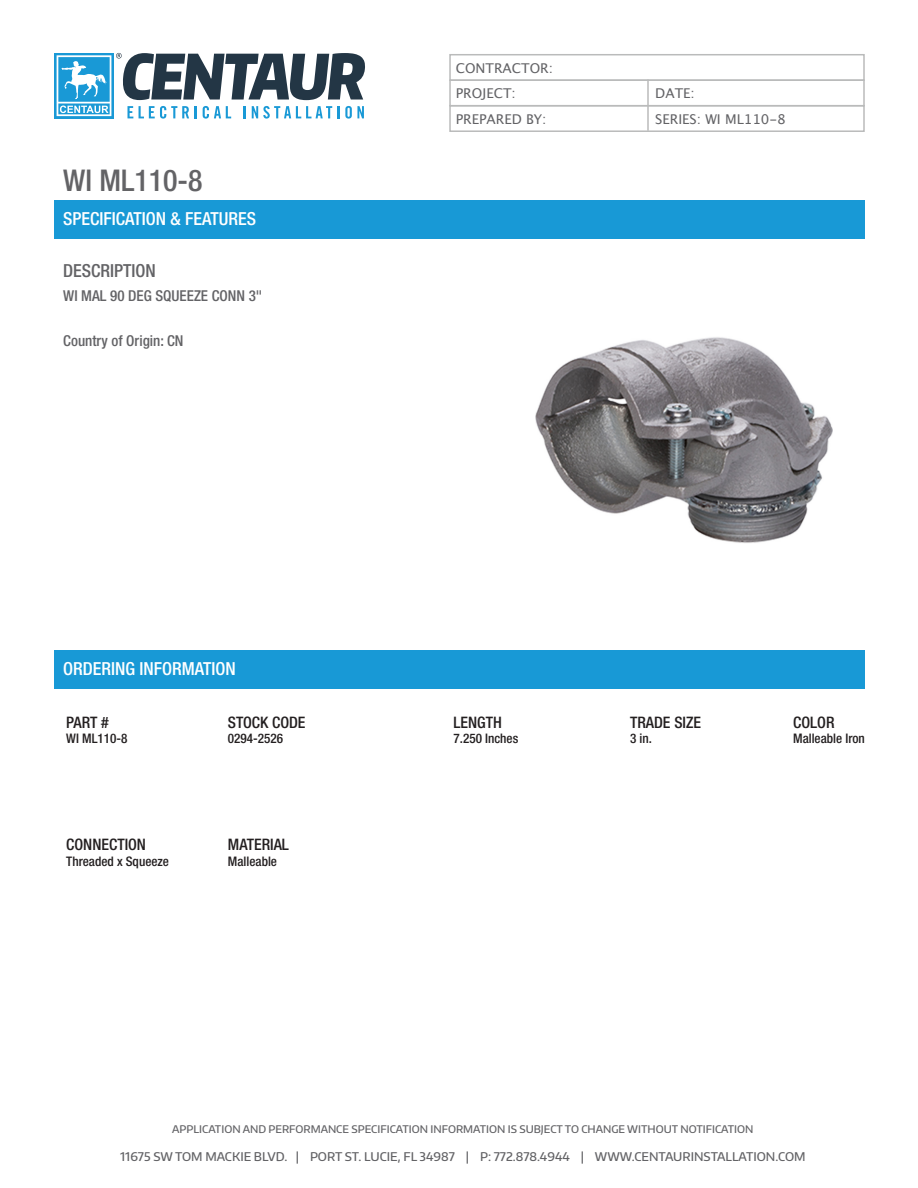
<style>
.page{position:relative;width:918px;height:1188px;background:#fff}
.page>*{position:absolute;margin:0;border:0;box-sizing:border-box;transform-origin:0 0}
.t1{font:500 condensed 30px "Helvetica Neue";color:#636366}
.t2{font:500 condensed 18px "Helvetica Neue";color:#fff}
.t3{font:500 condensed 18px "Helvetica Neue";color:#636366}
.t4{font:500 condensed 15.9px "Helvetica Neue";color:#231f20}
.t5{font:500 condensed 15px "Helvetica Neue";color:#636366}
.t6{font:13.5px "Lucida Grande";color:#636366}
.t7{font:500 condensed 13.2px "Helvetica Neue";color:#231f20}
.t8{font:500 12px "Encode Sans Normal";color:#636366}
.t9{font:500 10.5px "Encode Sans Normal";color:#636366}
</style>
<div class="page">
<svg style="left:54px;top:53px;width:3px;height:65px"></svg>
<svg style="left:57px;top:53px;width:308px;height:65px"></svg>
<div style="left:449px;top:54px;width:416px;height:27px;border:2px solid #babbbb"></div>
<div style="left:449px;top:79px;width:416px;height:27px;border:2px solid #babbbb"></div>
<hr style="left:647px;top:80px;width:2px;height:25px;background:#babbbb">
<div style="left:449px;top:105px;width:416px;height:27px;border:2px solid #babbbb"></div>
<hr style="left:647px;top:106px;width:2px;height:24px;background:#babbbb">
<div style="left:54px;top:200px;width:811px;height:39px;background:#1899d6"></div>
<div style="left:54px;top:650px;width:811px;height:39px;background:#1899d6"></div>
<img style="left:535px;top:337px;width:297px;height:206px">
<p class="t1" style="left:63px;top:163px;width:141px">WI ML110-8</p>
<p class="t2" style="left:63px;top:208px;width:195px">SPECIFICATION &amp; FEATURES</p>
<p class="t3" style="left:63px;top:260px;width:94px">DESCRIPTION</p>
<p class="t5" style="left:63px;top:286px;width:201px">WI MAL 90 DEG SQUEEZE CONN 3"</p>
<p class="t5" style="left:63px;top:331px;width:122px">Country of Origin: CN</p>
<p class="t6" style="left:456px;top:60px;width:99px">CONTRACTOR:</p>
<p class="t6" style="left:456px;top:86px;width:62px">PROJECT:</p>
<p class="t6" style="left:655px;top:86px;width:41px">DATE:</p>
<p class="t6" style="left:456px;top:111px;width:92px">PREPARED BY:</p>
<p class="t6" style="left:655px;top:111px;width:132px">SERIES: WI ML110-8</p>
<p class="t2" style="left:63px;top:658px;width:174px">ORDERING INFORMATION</p>
<p class="t4" style="left:66px;top:712px;width:44px">PART #</p>
<p class="t7" style="left:66px;top:731px;width:63px">WI ML110-8</p>
<p class="t4" style="left:66px;top:835px;width:81px">CONNECTION</p>
<p class="t7" style="left:66px;top:854px;width:104px">Threaded x Squeeze</p>
<p class="t4" style="left:228px;top:712px;width:79px">STOCK CODE</p>
<p class="t7" style="left:228px;top:731px;width:57px">0294-2526</p>
<p class="t4" style="left:228px;top:835px;width:63px">MATERIAL</p>
<p class="t7" style="left:228px;top:854px;width:51px">Malleable</p>
<p class="t4" style="left:454px;top:712px;width:50px">LENGTH</p>
<p class="t7" style="left:454px;top:731px;width:66px">7.250 Inches</p>
<p class="t4" style="left:630px;top:712px;width:72px">TRADE SIZE</p>
<p class="t7" style="left:630px;top:731px;width:23px">3 in.</p>
<p class="t4" style="left:793px;top:712px;width:43px">COLOR</p>
<p class="t7" style="left:793px;top:731px;width:73px">Malleable Iron</p>
<p class="t9" style="left:172px;top:1122px;width:583px">APPLICATION AND PERFORMANCE SPECIFICATION INFORMATION IS SUBJECT TO CHANGE WITHOUT NOTIFICATION</p>
<p class="t8" style="left:120px;top:1149px;width:687px">11675 SW TOM MACKIE BLVD. | PORT ST. LUCIE, FL 34987 | P: 772.878.4944 | WWW.CENTAURINSTALLATION.COM</p>
</div>
